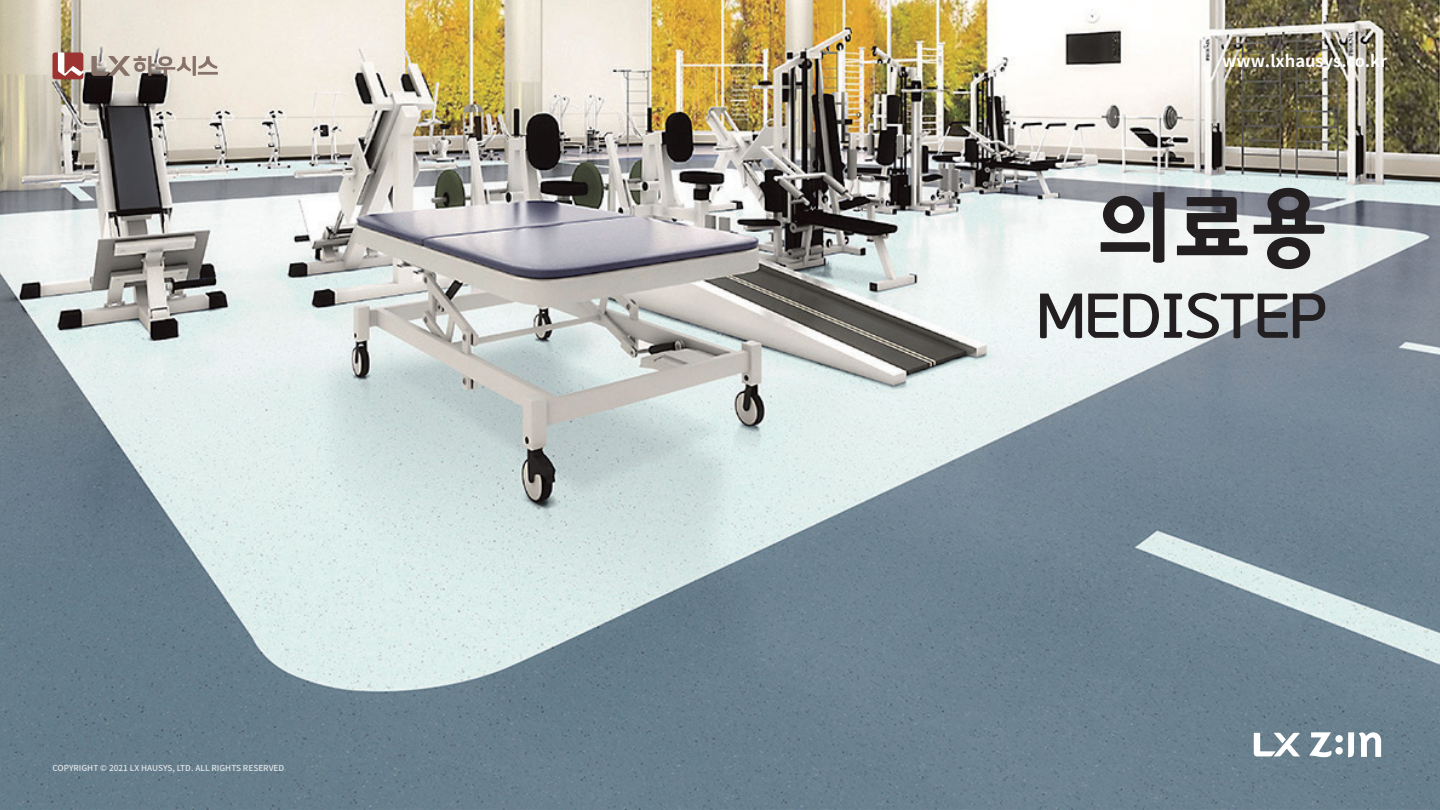
<style>
.page{position:relative;width:1440px;height:810px;background:#fff}
.page>*{position:absolute;margin:0;border:0;box-sizing:border-box;transform-origin:0 0}
.t1{font:82.5px "Godo B";color:#231f20}
.t2{font:60px "Godo M";color:#231f20}
.t3{font:700 16.5px "Noto Sans CJ Kkr";color:#fff}
.t4{font:500 8.25px "Noto Sans CJ Kkr";color:#fff}
</style>
<div class="page">
<img style="left:0;top:0;width:1440px;height:810px">
<hr style="left:198px;top:72px;width:20px;height:3px;background:#877269">
<svg style="left:198px;top:56px;width:19px;height:13px"></svg>
<hr style="left:193px;top:56px;width:3px;height:20px;background:#877269">
<svg style="left:91px;top:56px;width:100px;height:20px"></svg>
<svg style="left:52px;top:52px;width:31px;height:27px"></svg>
<svg style="left:1254px;top:733px;width:46px;height:23px"></svg>
<svg style="left:1348px;top:731px;width:33px;height:26px"></svg>
<div style="left:1335px;top:735px;width:8px;height:8px;background:#fff;border-radius:50%"></div>
<div style="left:1335px;top:747px;width:8px;height:8px;background:#fff;border-radius:50%"></div>
<svg style="left:1309px;top:732px;width:24px;height:25px"></svg>
<p class="t4" style="left:52px;top:763px;width:233px">COPYRIGHT © 2021 LX HAUSYS, LTD. ALL RIGHTS RESERVED</p>
<h3 class="t3" style="left:1222px;top:52px;width:167px">www.lxhausys.co.kr</h3>
<h1 class="t1" style="left:1097px;top:178px;width:232px">의료용</h1>
<h2 class="t2" style="left:1037px;top:283px;width:292px">MEDISTEP</h2>
</div>
